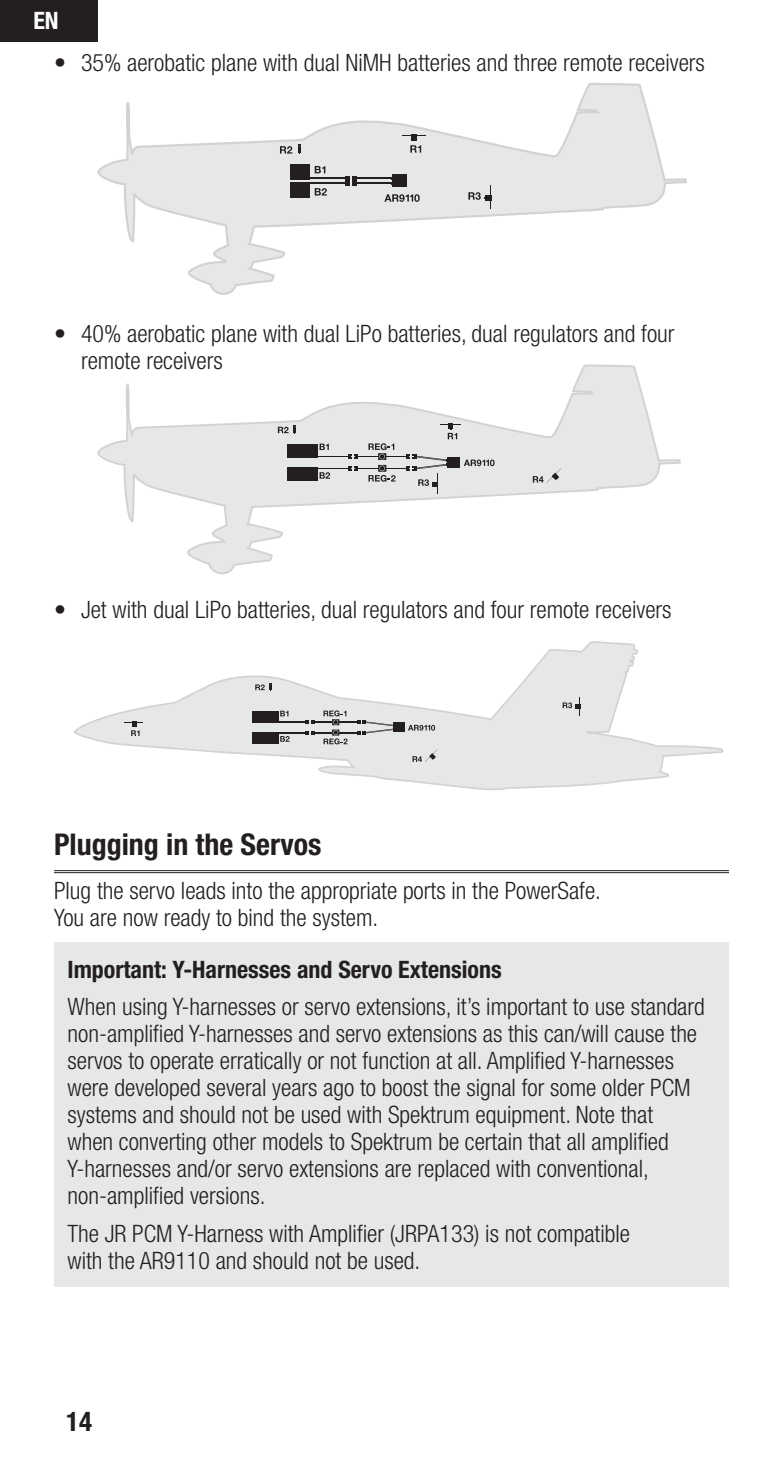
<style>
.page{position:relative;width:783px;height:1458px;background:#fff}
.page>*{position:absolute;margin:0;border:0;box-sizing:border-box;transform-origin:0 0}
.t1{font:700 condensed 30px "Helvetica Neue LT Std";color:#231f20}
.t2{font:700 condensed 27px "Helvetica Neue LT Std";color:#231f20}
.t3{font:300 condensed 24px/27px "Helvetica Neue LT Std";color:#231f20}
.t4{font:700 condensed 24px "Helvetica Neue LT Std";color:#231f20}
.t5{font:700 condensed 24px "Helvetica Neue LT Std";color:#fff}
</style>
<div class="page">
<div style="left:0;top:0;width:97px;height:42px;background:#231f20"></div>
<div style="left:54px;top:942px;width:675px;height:345px;background:#e6e7e9"></div>
<hr style="left:54px;top:870px;width:675px;height:1px;background:#231f20">
<hr style="left:54px;top:872px;width:675px;height:1px;background:#231f20">
<svg style="left:97px;top:83px;width:590px;height:212px"></svg>
<div style="left:411px;top:134px;width:6px;height:7px;background:#231f20"></div>
<svg style="left:402px;top:135px;width:23px;height:18px"></svg>
<svg style="left:280px;top:146px;width:12px;height:8px"></svg>
<svg style="left:468px;top:186px;width:23px;height:23px"></svg>
<svg style="left:315px;top:166px;width:10px;height:7px"></svg>
<svg style="left:315px;top:188px;width:12px;height:8px"></svg>
<svg style="left:298px;top:144px;width:3px;height:10px"></svg>
<div style="left:392px;top:175px;width:15px;height:12px;background:#231f20"></div>
<hr style="left:356px;top:184px;width:36px;height:1px;background:#231f20">
<hr style="left:356px;top:183px;width:36px;height:1px;background:#231f20">
<hr style="left:356px;top:179px;width:36px;height:1px;background:#231f20">
<hr style="left:356px;top:177px;width:36px;height:1px;background:#231f20">
<hr style="left:310px;top:177px;width:35px;height:1px;background:#231f20">
<hr style="left:310px;top:178px;width:35px;height:1px;background:#231f20">
<div style="left:290px;top:164px;width:20px;height:15px;background:#231f20"></div>
<svg style="left:345px;top:176px;width:12px;height:10px"></svg>
<hr style="left:310px;top:184px;width:35px;height:1px;background:#231f20">
<hr style="left:310px;top:183px;width:35px;height:1px;background:#231f20">
<div style="left:290px;top:183px;width:20px;height:15px;background:#231f20"></div>
<svg style="left:384px;top:194px;width:32px;height:8px"></svg>
<svg style="left:414px;top:194px;width:6px;height:8px"></svg>
<svg style="left:97px;top:364px;width:584px;height:211px"></svg>
<svg style="left:533px;top:468px;width:28px;height:15px"></svg>
<svg style="left:320px;top:444px;width:9px;height:6px"></svg>
<svg style="left:278px;top:425px;width:18px;height:9px"></svg>
<hr style="left:318px;top:456px;width:30px;height:1px;background:#231f20">
<hr style="left:318px;top:457px;width:30px;height:1px;background:#231f20">
<div style="left:287px;top:444px;width:31px;height:13px;background:#231f20"></div>
<svg style="left:320px;top:472px;width:10px;height:7px"></svg>
<hr style="left:318px;top:469px;width:30px;height:1px;background:#231f20">
<hr style="left:318px;top:468px;width:30px;height:1px;background:#231f20">
<div style="left:287px;top:468px;width:31px;height:13px;background:#231f20"></div>
<svg style="left:348px;top:423px;width:147px;height:71px;background:#d3d4d5"></svg>
<svg style="left:74px;top:641px;width:650px;height:149px"></svg>
<svg style="left:125px;top:722px;width:18px;height:14px"></svg>
<svg style="left:563px;top:697px;width:17px;height:18px"></svg>
<svg style="left:255px;top:683px;width:16px;height:7px"></svg>
<svg style="left:413px;top:749px;width:25px;height:13px"></svg>
<div style="left:393px;top:723px;width:12px;height:9px;background:#231f20"></div>
<div style="left:252px;top:711px;width:27px;height:12px;background:#231f20"></div>
<div style="left:252px;top:732px;width:27px;height:12px;background:#231f20"></div>
<svg style="left:279px;top:710px;width:115px;height:34px;background:#c4c4c6"></svg>
<svg style="left:332px;top:730px;width:7px;height:6px"></svg>
<svg style="left:408px;top:725px;width:27px;height:6px"></svg>
<p class="t5" style="left:33px;top:6px;width:27px">EN</p>
<p class="t3" style="left:54px;top:49px;width:652px">• 35% aerobatic plane with dual NiMH batteries and three remote receivers</p>
<p class="t3" style="left:81px;top:320px;width:595px;text-indent:-27px">• 40% aerobatic plane with dual LiPo batteries, dual regulators and four remote receivers</p>
<p class="t3" style="left:54px;top:595px;width:619px">• Jet with dual LiPo batteries, dual regulators and four remote receivers</p>
<p class="t1" style="left:54px;top:826px;width:269px">Plugging in the Servos</p>
<p class="t3" style="left:54px;top:877px;width:549px">Plug the servo leads into the appropriate ports in the PowerSafe.<br>You are now ready to bind the system.</p>
<p class="t4" style="left:67px;top:955px;width:436px">Important: Y-Harnesses and Servo Extensions</p>
<p class="t3" style="left:67px;top:993px;width:639px">When using Y-harnesses or servo extensions, it’s important to use standard non-amplified Y-harnesses and servo extensions as this can/will cause the servos to operate erratically or not function at all. Amplified Y-harnesses were developed several years ago to boost the signal for some older PCM systems and should not be used with Spektrum equipment. Note that when converting other models to Spektrum be certain that all amplified Y-harnesses and/or servo extensions are replaced with conventional, non-amplified versions.</p>
<p class="t3" style="left:67px;top:1220px;width:564px">The JR PCM Y-Harness with Amplifier (JRPA133) is not compatible with the AR9110 and should not be used.</p>
<p class="t2" style="left:66px;top:1405px;width:27px">14</p>
</div>
